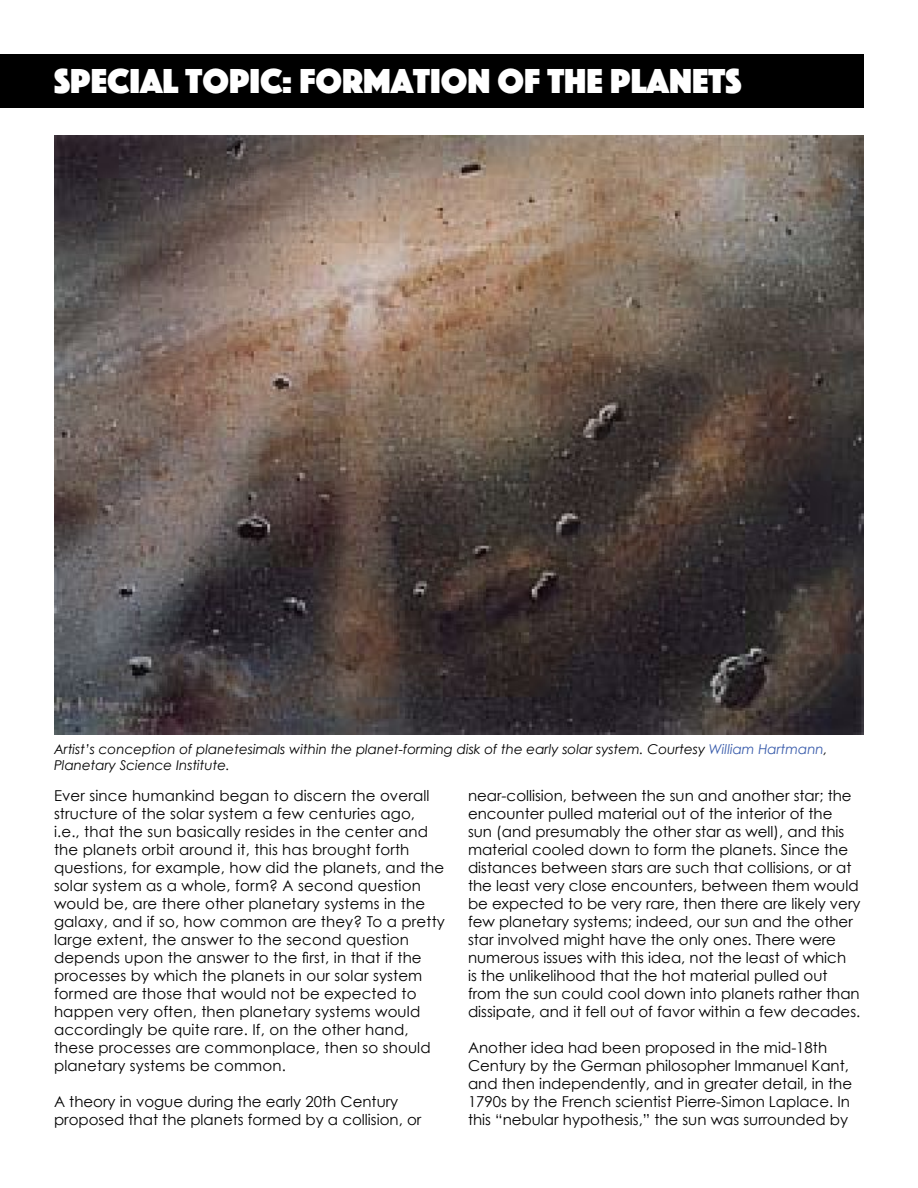
<style>
.page{position:relative;width:918px;height:1188px;background:#fff}
.page>*{position:absolute;margin:0;border:0;box-sizing:border-box;transform-origin:0 0}
.t1{font:36px "Phosphate Solid";color:#fff}
.Body_Type{font:15px/18px "Century Gothic";color:#000}
.Cutlines{font:italic 13.5px/16.2px "Century Gothic";color:#000}
.s1{color:#385bab}
</style>
<div class="page">
<div style="left:0;top:54px;width:864px;height:54px;background:#000"></div>
<img style="left:54px;top:135px;width:810px;height:599px">
<p class="t1" style="left:54px;top:55px;width:689px">SPECIAL TOPIC: FORMATION OF THE PLANETS</p>
<p class="Cutlines" style="left:54px;top:740px;width:775px">Artist’s conception of planetesimals within the planet-forming disk of the early solar system. Courtesy <span class="s1">William Hartmann</span>,<br>Planetary Science Institute.</p>
<p class="Body_Type" style="left:54px;top:787px;width:393px">Ever since humankind began to discern the overall structure of the solar system a few centuries ago,<br>i.e., that the sun basically resides in the center and the planets orbit around it, this has brought forth questions, for example, how did the planets, and the solar system as a whole, form? A second question would be, are there other planetary systems in the galaxy, and if so, how common are they? To a pretty large extent, the answer to the second question depends upon the answer to the first, in that if the processes by which the planets in our solar system formed are those that would not be expected to happen very often, then planetary systems would accordingly be quite rare. If, on the other hand, these processes are commonplace, then so should planetary systems be common.</p>
<p class="Body_Type" style="left:54px;top:1093px;width:369px">A theory in vogue during the early 20th Century proposed that the planets formed by a collision, or</p>
<p class="Body_Type" style="left:468px;top:787px;width:394px">near-collision, between the sun and another star; the encounter pulled material out of the interior of the<br>sun (and presumably the other star as well), and this material cooled down to form the planets. Since the distances between stars are such that collisions, or at the least very close encounters, between them would be expected to be very rare, then there are likely very few planetary systems; indeed, our sun and the other star involved might have the only ones. There were numerous issues with this idea, not the least of which<br>is the unlikelihood that the hot material pulled out from the sun could cool down into planets rather than dissipate, and it fell out of favor within a few decades.</p>
<p class="Body_Type" style="left:468px;top:1039px;width:386px">Another idea had been proposed in the mid-18th Century by the German philosopher Immanuel Kant, and then independently, and in greater detail, in the 1790s by the French scientist Pierre-Simon Laplace. In this “nebular hypothesis,” the sun was surrounded by</p>
</div>
